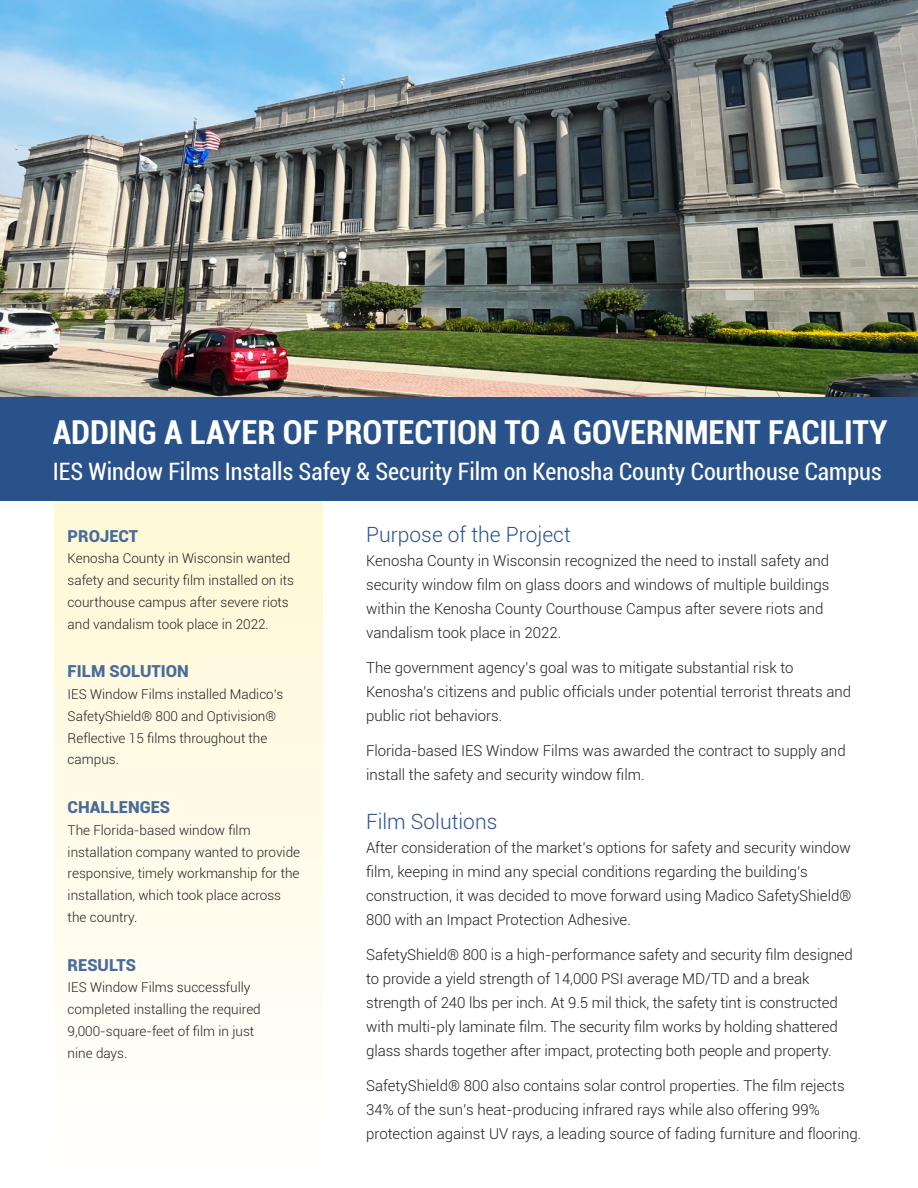
<style>
.page{position:relative;width:918px;height:1188px;background:#fff}
.page>*{position:absolute;margin:0;border:0;box-sizing:border-box;transform-origin:0 0}
.t1{font:700 condensed 33px "Roboto";color:#fff}
.t2{font:condensed 24px "Roboto";color:#fff}
.t3{font:300 21px "Roboto";color:#29528a}
.t4{font:900 16.5px "Roboto";color:#496c9c}
.t5{font:300 15px/24px "Roboto";color:#231f20}
.t6{font:300 13.5px/21.8px "Roboto";color:#231f20}
</style>
<div class="page">
<div style="left:54px;top:482px;width:269px;height:706px;background:linear-gradient(to bottom,#fff8d4,#fffefe)"></div>
<img style="left:0;top:0;width:918px;height:397px">
<div style="left:0;top:397px;width:918px;height:104px;background:#29528a"></div>
<p class="t1" style="left:53px;top:409px;width:836px">ADDING A LAYER OF PROTECTION TO A GOVERNMENT FACILITY</p>
<p class="t2" style="left:53px;top:455px;width:830px">IES Window Films Installs Safey &amp; Security Film on Kenosha County Courthouse Campus</p>
<p class="t4" style="left:68px;top:524px;width:72px">PROJECT</p>
<p class="t6" style="left:68px;top:547px;width:228px">Kenosha County in Wisconsin wanted safety and security film installed on its courthouse campus after severe riots and vandalism took place in 2022.</p>
<p class="t4" style="left:68px;top:660px;width:123px">FILM SOLUTION</p>
<p class="t6" style="left:68px;top:683px;width:217px">IES Window Films installed Madico’s<br>SafetyShield® 800 and Optivision®<br>Reflective 15 films throughout the campus.</p>
<p class="t4" style="left:68px;top:796px;width:104px">CHALLENGES</p>
<p class="t6" style="left:68px;top:819px;width:234px">The Florida-based window film installation company wanted to provide responsive, timely workmanship for the installation, which took place across the country.</p>
<p class="t4" style="left:68px;top:953px;width:70px">RESULTS</p>
<p class="t6" style="left:68px;top:976px;width:195px">IES Window Films successfully completed installing the required<br>9,000-square-feet of film in just nine days.</p>
<p class="t3" style="left:366px;top:520px;width:206px">Purpose of the Project</p>
<p class="t5" style="left:366px;top:548px;width:465px">Kenosha County in Wisconsin recognized the need to install safety and security window film on glass doors and windows of multiple buildings within the Kenosha County Courthouse Campus after severe riots and vandalism took place in 2022.</p>
<p class="t5" style="left:366px;top:655px;width:487px">The government agency’s goal was to mitigate substantial risk to<br>Kenosha’s citizens and public officials under potential terrorist threats and public riot behaviors.</p>
<p class="t5" style="left:366px;top:738px;width:481px">Florida-based IES Window Films was awarded the contract to supply and install the safety and security window film.</p>
<p class="t3" style="left:366px;top:807px;width:133px">Film Solutions</p>
<p class="t5" style="left:366px;top:835px;width:487px">After consideration of the market’s options for safety and security window film, keeping in mind any special conditions regarding the building’s construction, it was decided to move forward using Madico SafetyShield® 800 with an Impact Protection Adhesive.</p>
<p class="t5" style="left:366px;top:942px;width:488px">SafetyShield® 800 is a high-performance safety and security film designed to provide a yield strength of 14,000 PSI average MD/TD and a break strength of 240 lbs per inch. At 9.5 mil thick, the safety tint is constructed with multi-ply laminate film. The security film works by holding shattered glass shards together after impact, protecting both people and property.</p>
<p class="t5" style="left:366px;top:1073px;width:497px">SafetyShield® 800 also contains solar control properties. The film rejects<br>34% of the sun’s heat-producing infrared rays while also offering 99% protection against UV rays, a leading source of fading furniture and flooring.</p>
</div>
